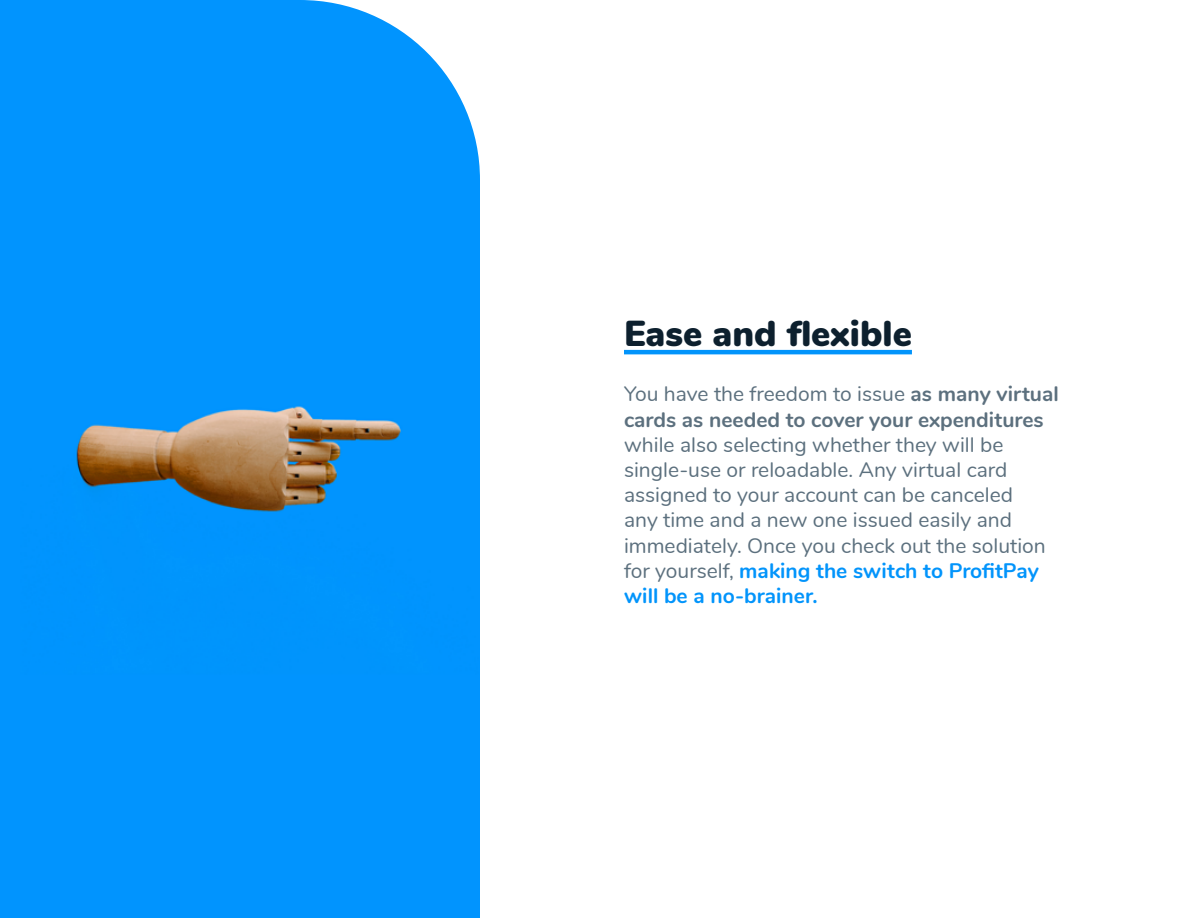
<style>
.page{position:relative;width:1188px;height:918px;background:#fff}
.page>*{position:absolute;margin:0;border:0;box-sizing:border-box;transform-origin:0 0}
.t1{font:900 36px "Nunito";color:#0d202e}
.t2{font:21px/25.2px "Nunito";color:#5c707e}
.t3{font:700 21px/25.2px "Nunito";color:#5c707e}
.s1{font-weight:400}
.s2{font-weight:700;color:#0294fb}
</style>
<div class="page">
<hr style="left:624px;top:350px;width:288px;height:4px;background:#0294fb">
<div style="left:0;top:0;width:480px;height:918px;background:#0194fe"></div>
<h1 class="t1" style="left:624px;top:307px;width:289px">Ease and flexible</h1>
<p class="t3" style="left:624px;top:380px;width:436px"><span class="s1">You have the freedom to issue</span> as many virtual cards as needed to cover your expenditures</p>
<p class="t2" style="left:624px;top:431px;width:423px">while also selecting whether they will be single-use or reloadable. Any virtual card assigned to your account can be canceled any time and a new one issued easily and immediately. Once you check out the solution for yourself, <span class="s2">making the switch to ProfitPay will be a no-brainer.</span></p>
</div>
